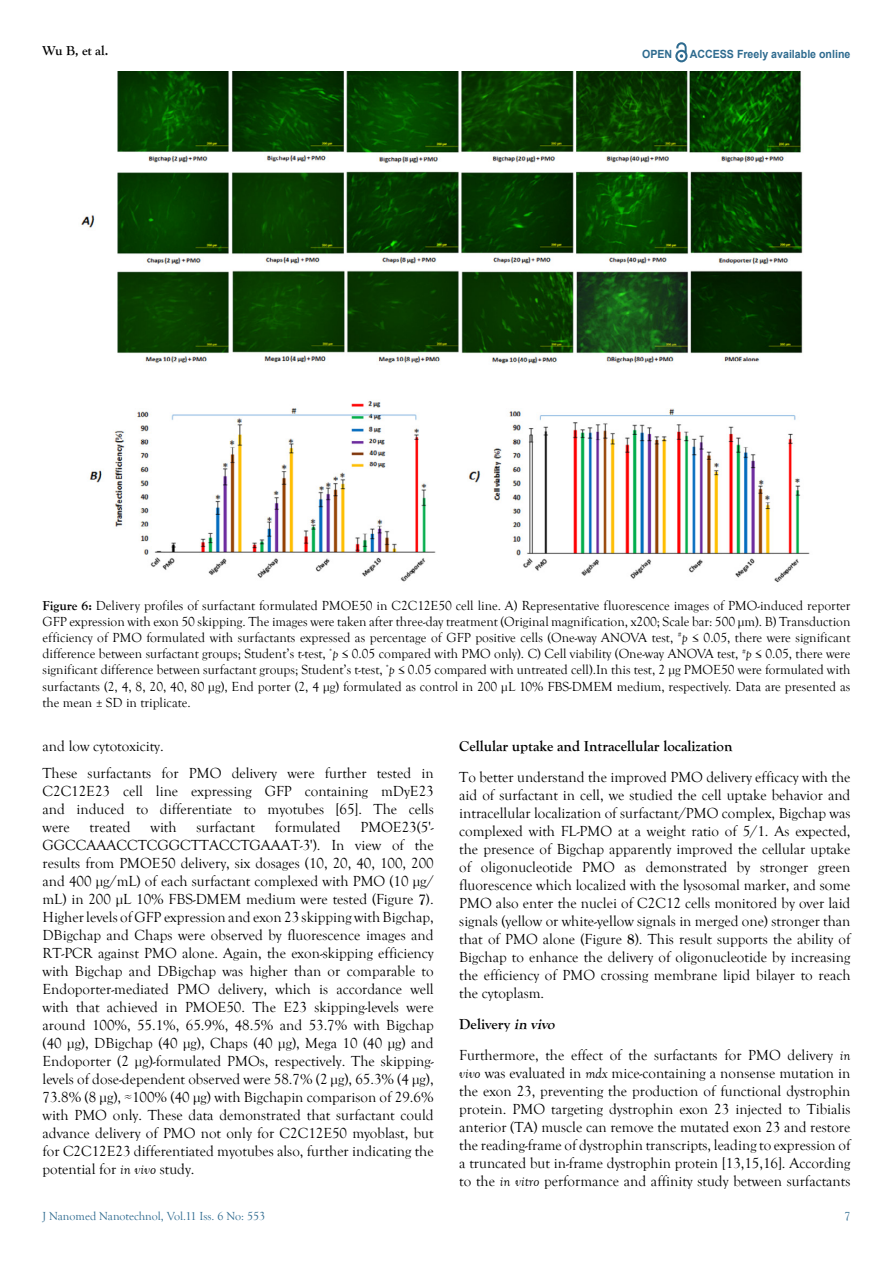
<style>
.page{position:relative;width:893px;height:1263px;background:#fff}
.page>*{position:absolute;margin:0;border:0;box-sizing:border-box;transform-origin:0 0}
.t1{font:15px/18px "Goudy Old Style T";color:#000;text-align:justify}
.t2{font:700 15px "Goudy Old Style T";color:#000}
.t3{font:13.5px/16.2px "Goudy Old Style T";color:#000;text-align:justify}
.t4{font:700 13.5px "Goudy Old Style T";color:#000}
.t5{font:12px "Goudy Old Style T";color:#2d6a8f}
.t6{font:700 11.25px "Arial";color:#2e6b8f;scale:.94 1}
.s1{font-weight:700}
.s2{font-style:italic}
.s3{font-weight:700;font-style:italic}
</style>
<div class="page">
<svg style="left:675px;top:43px;width:12px;height:19px"></svg>
<img style="left:81px;top:72px;width:729px;height:511px">
<p class="t4" style="left:43px;top:43px;width:67px">Wu B, et al.</p>
<p class="t6" style="left:642px;top:47px;width:34px">OPEN</p>
<p class="t6" style="left:690px;top:46px;width:172px">ACCESS Freely available online</p>
<p class="t3" style="left:43px;top:597px;width:809px"><span class="s1">Figure 6:</span> Delivery profiles of surfactant formulated PMOE50 in C2C12E50 cell line. A) Representative fluorescence images of PMO-induced reporter GFP expression with exon 50 skipping. The images were taken after three-day treatment (Original magnification, x200; Scale bar: 500 µm). B) Transduction efficiency of PMO formulated with surfactants expressed as percentage of GFP positive cells (One-way ANOVA test, <sup>#</sup><span class="s2">p</span> ≤ 0.05, there were significant difference between surfactant groups; Student’s t-test, <sup>*</sup><span class="s2">p</span> ≤ 0.05 compared with PMO only). C) Cell viability (One-way ANOVA test, <sup>#</sup><span class="s2">p</span> ≤ 0.05, there were significant difference between surfactant groups; Student’s t-test, <sup>*</sup><span class="s2">p</span> ≤ 0.05 compared with untreated cell).In this test, 2 µg PMOE50 were formulated with surfactants (2, 4, 8, 20, 40, 80 µg), End porter (2, 4 µg) formulated as control in 200 µL 10% FBS-DMEM medium, respectively. Data are presented as the mean ± SD in triplicate.</p>
<p class="t1" style="left:43px;top:733px;width:393px;line-height:26.5px">and low cytotoxicity.<br>These surfactants for PMO delivery were further tested in</p>
<p class="t1" style="left:43px;top:782px;width:393px">C2C12E23 cell line expressing GFP containing mDyE23 and induced to differentiate to myotubes [65]. The cells were</p>
<p class="t1" style="left:43px;top:818px;width:393px;text-indent:318px">PMOE23(5'- GGCCAAACCTCGGCTTACCTGAAAT-3'). In view of the results from PMOE50 delivery, six dosages (10, 20, 40, 100, 200 and 400 µg/mL) of each surfactant complexed with PMO (10 µg/ mL) in 200 µL 10% FBS-DMEM medium were tested (Figure <span class="s1">7)</span>.<br>Higher levels of GFP expression and exon 23 skipping with Bigchap, DBigchap and Chaps were observed by fluorescence images and RT-PCR against PMO alone. Again, the exon-skipping efficiency with Bigchap and DBigchap was higher than or comparable to Endoporter-mediated PMO delivery, which is accordance well with that achieved in PMOE50. The E23 skipping-levels were around 100%, 55.1%, 65.9%, 48.5% and 53.7% with Bigchap (40 µg), DBigchap (40 µg), Chaps (40 µg), Mega 10 (40 µg) and Endoporter (2 µg)-formulated PMOs, respectively. The skipping&shy;levels of dose-dependent observed were 58.7% (2 µg), 65.3% (4 µg), 73.8% (8 µg), ≈100% (40 µg) with Bigchapin comparison of 29.6% with PMO only. These data demonstrated that surfactant could advance delivery of PMO not only for C2C12E50 myoblast, but for C2C12E23 differentiated myotubes also, further indicating the potential for <span class="s2">in vivo</span> study.</p>
<p class="t1" style="left:90px;top:818px;width:42px">treated</p>
<p class="t1" style="left:151px;top:818px;width:28px">with</p>
<p class="t1" style="left:196px;top:818px;width:60px">surfactant</p>
<p class="t1" style="left:275px;top:818px;width:67px">formulated</p>
<p class="t2" style="left:459px;top:738px;width:275px">Cellular uptake and Intracellular localization</p>
<p class="t1" style="left:459px;top:768px;width:393px">To better understand the improved PMO delivery efficacy with the aid of surfactant in cell, we studied the cell uptake behavior and intracellular localization of surfactant/PMO complex, Bigchap was complexed with FL-PMO at a weight ratio of 5/1. As expected, the presence of Bigchap apparently improved the cellular uptake of oligonucleotide PMO as demonstrated by stronger green fluorescence which localized with the lysosomal marker, and some PMO also enter the nuclei of C2C12 cells monitored by over laid signals (yellow or white-yellow signals in merged one) stronger than that of PMO alone (Figure <span class="s1">8</span>). This result supports the ability of Bigchap to enhance the delivery of oligonucleotide by increasing the efficiency of PMO crossing membrane lipid bilayer to reach the cytoplasm.</p>
<p class="t1" style="left:459px;top:1009px;width:393px;line-height:30.8px"><span class="s1">Delivery</span> <span class="s3">in vivo<br></span>Furthermore, the effect of the surfactants for PMO delivery <span class="s2">in</span></p>
<p class="t1" style="left:459px;top:1064px;width:393px"><span class="s2">vivo</span> was evaluated in <span class="s2">mdx</span> mice-containing a nonsense mutation in the exon 23, preventing the production of functional dystrophin protein. PMO targeting dystrophin exon 23 injected to Tibialis anterior (TA) muscle can remove the mutated exon 23 and restore the reading-frame of dystrophin transcripts, leading to expression of a truncated but in-frame dystrophin protein [13,15,16]. According to the <span class="s2">in vitro</span> performance and affinity study between surfactants</p>
<p class="t5" style="left:43px;top:1210px;width:224px">J Nanomed Nanotechnol, Vol.11 Iss. 6 No: 553</p>
<p class="t5" style="left:844px;top:1210px;width:7px">7</p>
</div>
